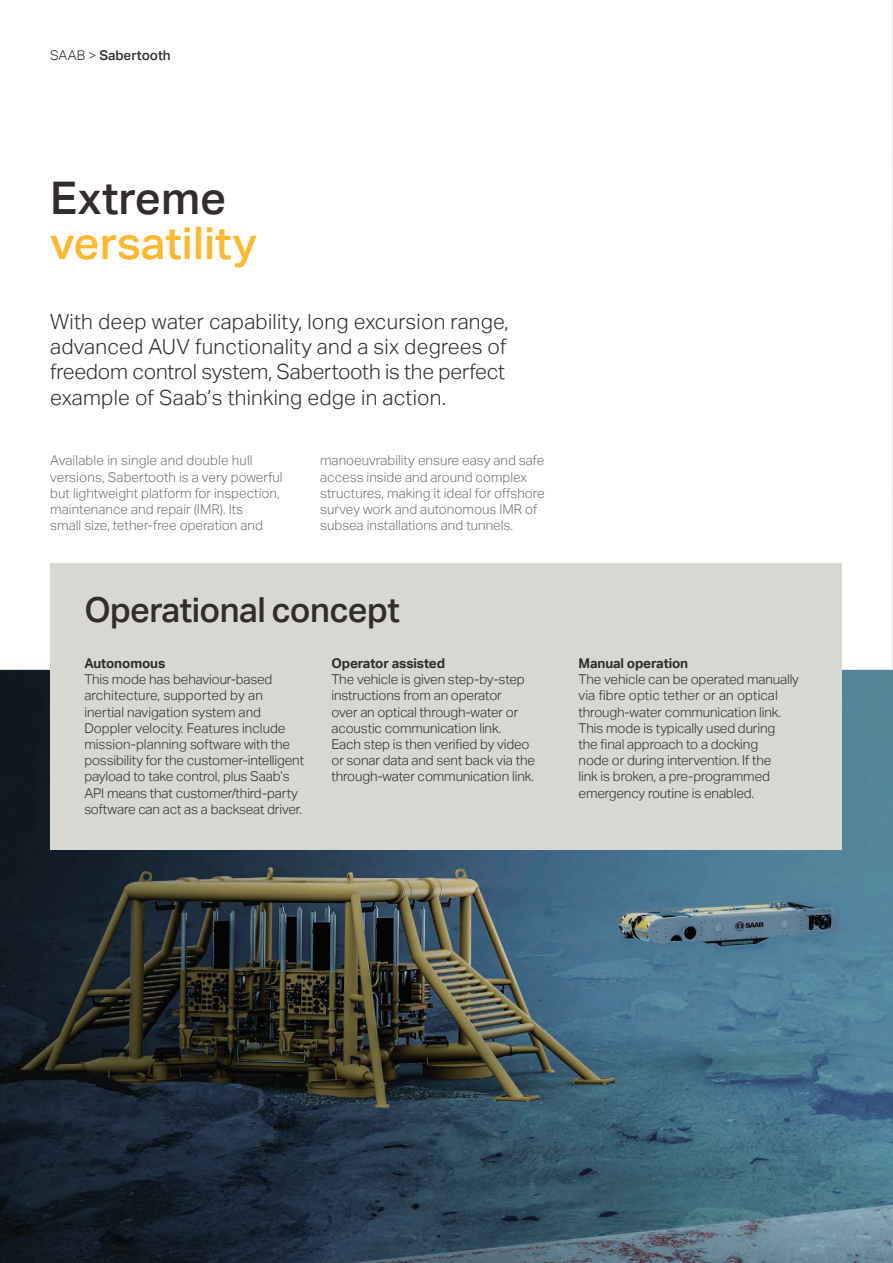
<style>
.page{position:relative;width:893px;height:1263px;background:#fff}
.page>*{position:absolute;margin:0;border:0;box-sizing:border-box;transform-origin:0 0}
.D_s_SUBHEAD{font:500 45px/45px "Aktiv Grotesk";color:#fdb931}
.D_s_SUBHEAD-2{font:500 34.5px "Aktiv Grotesk";letter-spacing:-.015em;color:#322d2c}
.t1{font:300 21px/25.2px "Aktiv Grotesk";letter-spacing:.01em;color:#322d2c}
.t2{font:300 13.5px/16.2px "Aktiv Grotesk";letter-spacing:-.01em;color:#322d2c}
.t3{font:300 13.5px/16.2px "Aktiv Grotesk";color:#757170}
.D_s_SUBHEAD-3{font:500 13.5px "Aktiv Grotesk";color:#322d2c}
.s1{font-weight:300}
.s2{color:#322d2c}
.s3{font-weight:700}
</style>
<div class="page">
<img style="left:0;top:563px;width:892px;height:700px">
<div style="left:50px;top:563px;width:791px;height:287px;background:#d7d8d1"></div>
<p class="D_s_SUBHEAD-3" style="left:50px;top:47px;width:122px"><span class="s1">SAAB &gt;</span> Sabertooth</p>
<p class="D_s_SUBHEAD" style="left:50px;top:176px;width:208px"><span class="s2">Extreme </span>versatility</p>
<p class="t1" style="left:50px;top:309px;width:460px">With deep water capability, long excursion range, advanced AUV functionality and a six degrees of freedom control system, Sabertooth is the perfect example of Saab’s thinking edge in action.</p>
<p class="t3" style="left:50px;top:452px;width:234px">Available in single and double hull versions, Sabertooth is a very powerful but lightweight platform for inspection, maintenance and repair (IMR). Its<br>small size, tether-free operation and</p>
<p class="t3" style="left:320px;top:452px;width:226px">manoeuvrability ensure easy and safe access inside and around complex structures, making it ideal for offshore survey work and autonomous IMR of subsea installations and tunnels.</p>
<p class="D_s_SUBHEAD-2" style="left:84px;top:590px;width:317px">Operational concept</p>
<p class="t2" style="left:84px;top:655px;width:221px"><span class="s3">Autonomous<br></span>This mode has behaviour-based architecture, supported by an inertial navigation system and Doppler velocity. Features include mission-planning software with the possibility for the customer-intelligent payload to take control, plus Saab’s API means that customer/third-party software can act as a backseat driver.</p>
<p class="t2" style="left:331px;top:655px;width:205px"><span class="s3">Operator assisted<br></span>The vehicle is given step-by-step instructions from an operator<br>over an optical through-water or acoustic communication link.<br>Each step is then verified by video or sonar data and sent back via the through-water communication link.</p>
<p class="t2" style="left:578px;top:655px;width:222px"><span class="s3">Manual operation<br></span>The vehicle can be operated manually via fibre optic tether or an optical through-water communication link.<br>This mode is typically used during<br>the final approach to a docking<br>node or during intervention. If the<br>link is broken, a pre-programmed emergency routine is enabled.</p>
</div>
